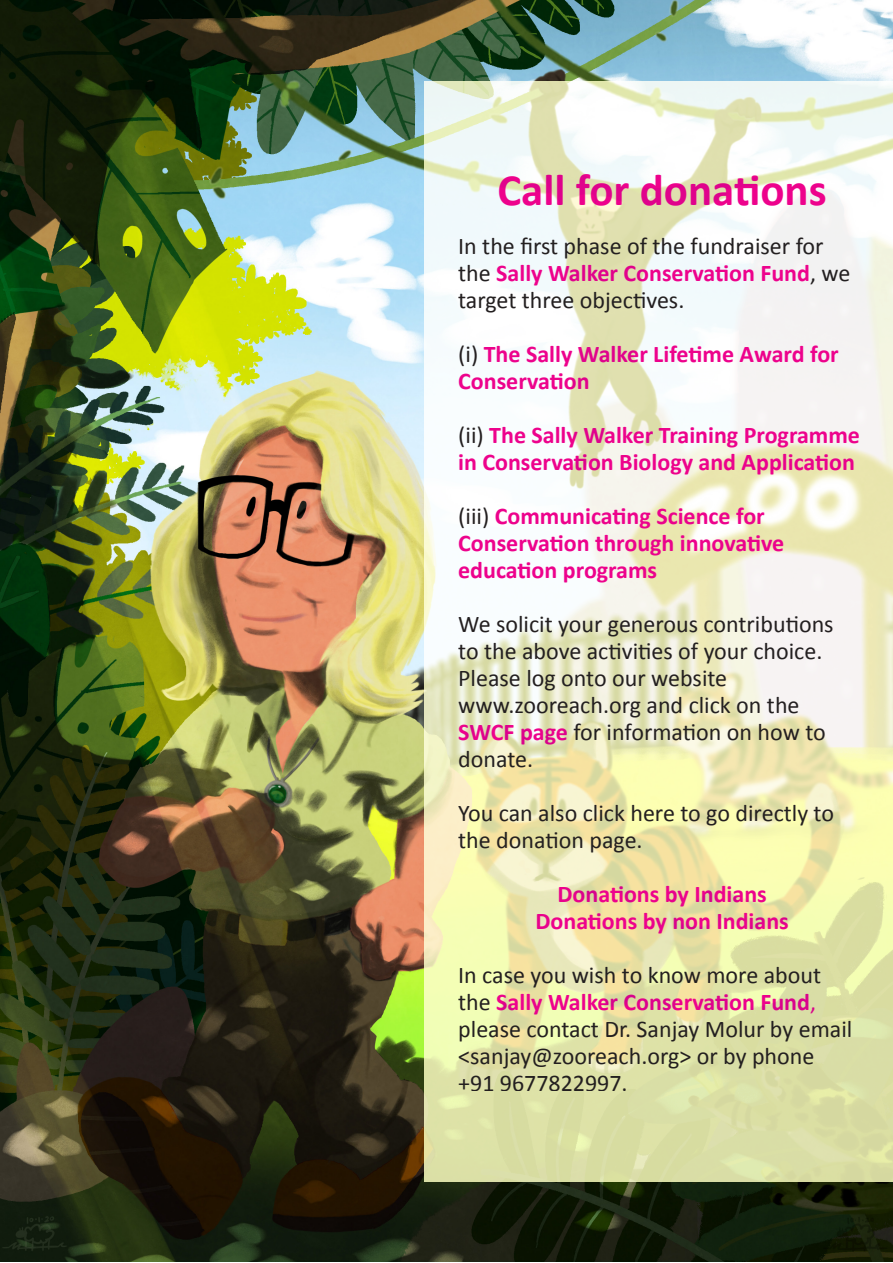
<style>
.page{position:relative;width:893px;height:1263px;background:#fff}
.page>*{position:absolute;margin:0;border:0;box-sizing:border-box;transform-origin:0 0}
.t1{font:700 45px "Calibri";color:#ed028c}
.t2{font:24px/27px "Calibri";color:#231f20}
.t3{font:700 24px/27px "Calibri";color:#ed028c}
.s1{font-weight:700;color:#ed028c}
.s2{font-weight:400;color:#231f20}
.s3{color:#ed028c}
</style>
<div class="page">
<img style="left:0;top:0;width:893px;height:1262px">
<svg style="left:424px;top:81px;width:469px;height:1100px"></svg>
<h1 class="t1" style="left:497px;top:162px;width:331px">Call for donations</h1>
<p class="t2" style="left:458px;top:231px;width:394px">In the first phase of the fundraiser for the <span class="s1">Sally Walker Conservation Fund</span>, we target three objectives.</p>
<p class="t3" style="left:458px;top:339px;width:382px"><span class="s2">(i)</span> The Sally Walker Lifetime Award for<br>Conservation</p>
<p class="t3" style="left:458px;top:420px;width:403px"><span class="s2">(ii)</span> The Sally Walker Training Programme in Conservation Biology and Application</p>
<p class="t3" style="left:458px;top:501px;width:328px"><span class="s2">(iii)</span> Communicating Science for<br>Conservation through innovative education programs</p>
<p class="t2" style="left:458px;top:609px;width:377px">We solicit your generous contributions to the above activities of your choice.<br>Please log onto our website www.zooreach.org and click on the<br><span class="s1">SWCF page</span> for information on how to donate.</p>
<p class="t2" style="left:458px;top:798px;width:377px">You can also click here to go directly to the donation page.</p>
<p class="t3" style="left:535px;top:879px;width:255px;text-align:center">Donations by Indians<br>Donations by non Indians</p>
<p class="t2" style="left:458px;top:960px;width:396px">In case you wish to know more about the <span class="s1">Sally Walker Conservation Fund</span><span class="s3">, </span>please contact Dr. Sanjay Molur by email &lt;sanjay@zooreach.org&gt; or by phone +91 9677822997.</p>
</div>
